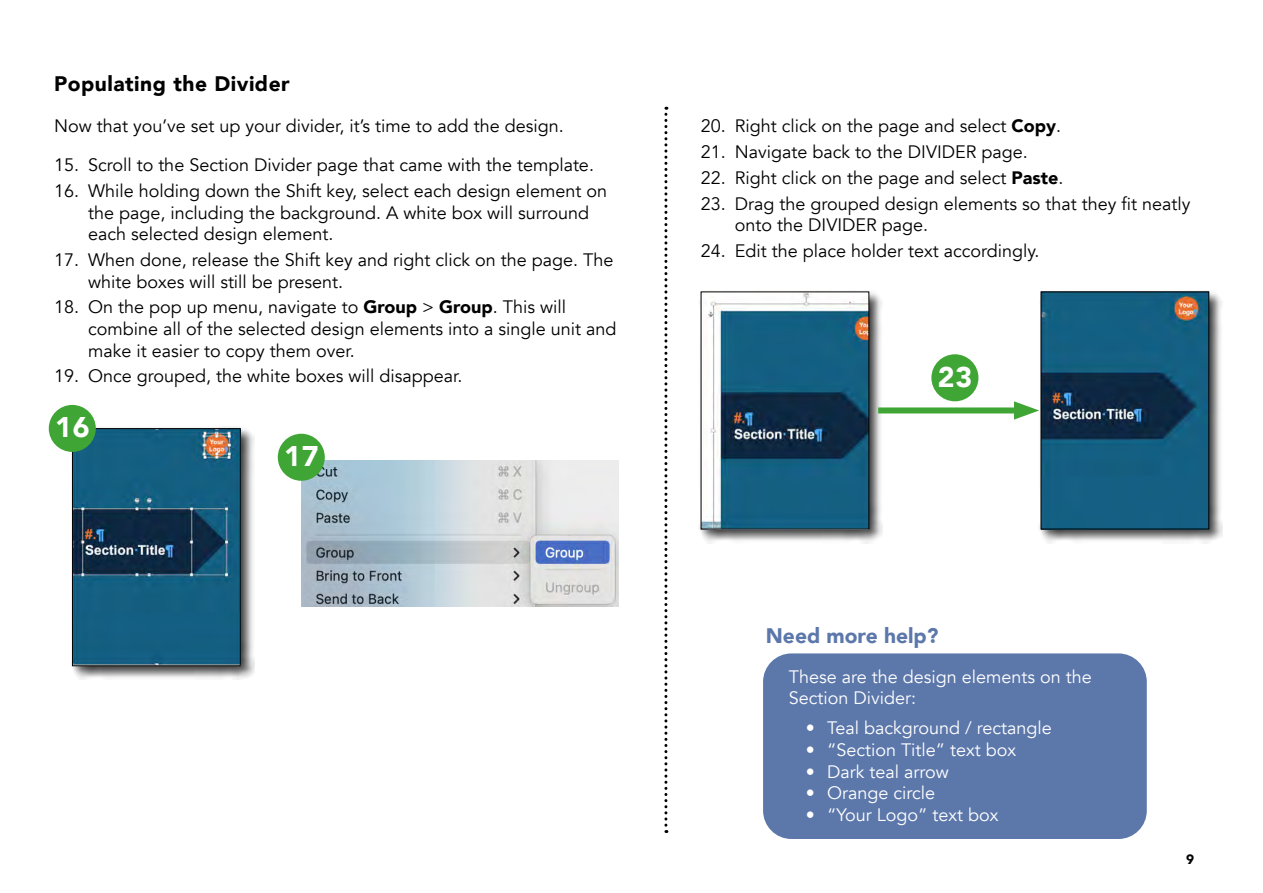
<style>
.page{position:relative;width:1263px;height:893px;background:#fff}
.page>*{position:absolute;margin:0;border:0;box-sizing:border-box;transform-origin:0 0}
.t1{font:900 28.5px "Avenir";color:#fff}
.t2{font:900 21px "Avenir";letter-spacing:.025em;color:#000}
.t3{font:900 21px "Avenir";color:#5c77aa}
.t4{font:18px/21.6px "Avenir";color:#000}
.t5{font:18px/21.6px "Avenir";color:#fff}
.t6{font:900 13.5px "Avenir";color:#000}
.s1{font-weight:900}
</style>
<div class="page">
<div style="left:70px;top:426px;width:185px;height:254px;background:#000;opacity:.75"></div>
<img style="left:74px;top:430px;width:164px;height:234px">
<div style="left:72px;top:428px;width:168px;height:238px;border:1px solid #000"></div>
<div style="left:763px;top:653px;width:384px;height:186px;background:#5c77aa;border-radius:28px"></div>
<svg style="left:664px;top:107px;width:3px;height:726px"></svg>
<img style="left:301px;top:460px;width:318px;height:146px">
<div style="left:49px;top:405px;width:47px;height:47px;background:#3fa535;border-radius:50%"></div>
<div style="left:278px;top:434px;width:47px;height:47px;background:#3fa535;border-radius:50%"></div>
<div style="left:698px;top:290px;width:185px;height:254px;background:#000;opacity:.75"></div>
<img style="left:703px;top:294px;width:164px;height:233px">
<div style="left:1038px;top:290px;width:185px;height:254px;background:#000;opacity:.75"></div>
<img style="left:1043px;top:294px;width:164px;height:233px">
<div style="left:1041px;top:292px;width:168px;height:237px;border:1px solid #000"></div>
<div style="left:931px;top:354px;width:47px;height:47px;background:#3fa535;border-radius:50%"></div>
<div style="left:878px;top:407px;width:146px;height:6px;background:#3fa535"></div>
<svg style="left:1014px;top:401px;width:25px;height:19px"></svg>
<p class="t2" style="left:54px;top:66px;width:237px">Populating the Divider</p>
<p class="t4" style="left:54px;top:115px;width:511px">Now that you’ve set up your divider, it’s time to add the design.</p>
<p class="t4" style="left:54px;top:154px;width:541px">15. Scroll to the Section Divider page that came with the template.</p>
<p class="t4" style="left:88px;top:180px;width:521px;text-indent:-34px">16. While holding down the Shift key, select each design element on the page, including the background. A white box will surround each selected design element.</p>
<p class="t4" style="left:88px;top:249px;width:527px;text-indent:-34px">17. When done, release the Shift key and right click on the page. The white boxes will still be present.</p>
<p class="t4" style="left:88px;top:297px;width:530px;text-indent:-34px">18. On the pop up menu, navigate to <span class="s1">Group</span> &gt; <span class="s1">Group</span>. This will combine all of the selected design elements into a single unit and make it easier to copy them over.</p>
<p class="t4" style="left:54px;top:366px;width:410px">19. Once grouped, the white boxes will disappear.</p>
<h1 class="t1" style="left:55px;top:403px;width:36px">16</h1>
<h1 class="t1" style="left:284px;top:432px;width:36px">17</h1>
<p class="t4" style="left:701px;top:115px;width:362px">20. Right click on the page and select <span class="s1">Copy</span>.</p>
<p class="t4" style="left:701px;top:141px;width:328px">21. Navigate back to the DIVIDER page.</p>
<p class="t4" style="left:701px;top:167px;width:364px">22. Right click on the page and select <span class="s1">Paste</span>.</p>
<p class="t4" style="left:735px;top:193px;width:457px;text-indent:-34px">23. Drag the grouped design elements so that they fit neatly onto the DIVIDER page.</p>
<p class="t4" style="left:701px;top:240px;width:340px">24. Edit the place holder text accordingly.</p>
<h1 class="t1" style="left:938px;top:352px;width:36px">23</h1>
<p class="t3" style="left:766px;top:617px;width:174px">Need more help?</p>
<p class="t5" style="left:789px;top:666px;width:305px">These are the design elements on the<br>Section Divider:</p>
<p class="t5" style="left:806px;top:718px;width:247px">• Teal background / rectangle</p>
<p class="t5" style="left:806px;top:739px;width:212px">• “Section Title” text box</p>
<p class="t5" style="left:806px;top:761px;width:144px">• Dark teal arrow</p>
<p class="t5" style="left:806px;top:783px;width:131px">• Orange circle</p>
<p class="t5" style="left:806px;top:804px;width:194px">• “Your Logo” text box</p>
<p class="t6" style="left:1186px;top:848px;width:9px">9</p>
</div>
